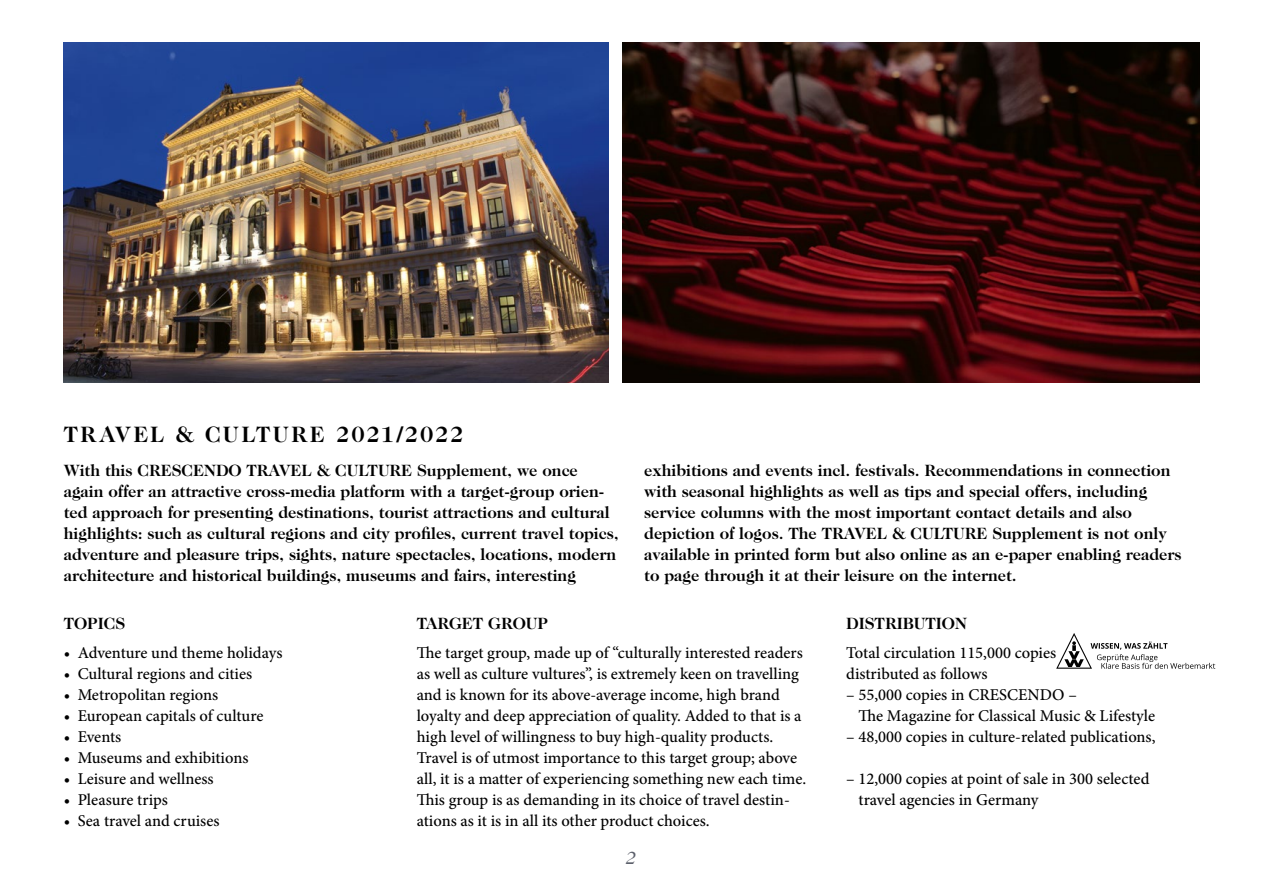
<style>
.page{position:relative;width:1263px;height:893px;background:#fff}
.page>*{position:absolute;margin:0;border:0;box-sizing:border-box;transform-origin:0 0}
.t1{font:700 22.5px "Caslon 224 Std";letter-spacing:.085em;color:#000}
.t2{font:italic 18px "Caslon 224 Std";color:#5c606b}
.t3{font:500 16.5px/21px "Minion Pro";color:#000}
.t4{font:700 16.5px/21px "Caslon 224 Std";color:#000}
</style>
<div class="page">
<svg style="left:1056px;top:633px;width:159px;height:36px"></svg>
<img style="left:64px;top:43px;width:544px;height:340px">
<img style="left:623px;top:43px;width:576px;height:340px">
<h1 class="t1" style="left:64px;top:421px;width:401px">TRAVEL &amp; CULTURE 2021/2022</h1>
<p class="t4" style="left:64px;top:459px;width:556px">With this CRESCENDO TRAVEL &amp; CULTURE Supplement, we once again offer an attractive cross-media platform with a target-group orien&shy;ted approach for presenting destinations, tourist attractions and cultural highlights: such as cultural regions and city profiles, current travel topics, adventure and pleasure trips, sights, nature spectacles, locations, modern architecture and historical buildings, museums and fairs, interesting</p>
<p class="t4" style="left:644px;top:459px;width:539px">exhibitions and events incl. festivals. Recommendations in connection with seasonal highlights as well as tips and special offers, including service columns with the most important contact details and also depiction of logos. The TRAVEL &amp; CULTURE Supplement is not only available in printed form but also online as an e-paper enabling readers to page through it at their leisure on the internet.</p>
<p class="t4" style="left:417px;top:612px;width:133px">TARGET GROUP</p>
<p class="t3" style="left:417px;top:642px;width:391px">The target group, made up of “culturally interested readers as well as culture vultures”, is extremely keen on travelling and is known for its above-average income, high brand loyalty and deep appreciation of quality. Added to that is a high level of willingness to buy high-quality products.<br>Travel is of utmost importance to this target group; above all, it is a matter of experiencing something new each time.<br>This group is as demanding in its choice of travel destin&shy;ations as it is in all its other product choices.</p>
<p class="t4" style="left:64px;top:612px;width:63px">TOPICS</p>
<p class="t3" style="left:64px;top:642px;width:220px">• Adventure und theme holidays</p>
<p class="t3" style="left:64px;top:663px;width:190px">• Cultural regions and cities</p>
<p class="t3" style="left:64px;top:684px;width:156px">• Metropolitan regions</p>
<p class="t3" style="left:64px;top:705px;width:201px">• European capitals of culture</p>
<p class="t3" style="left:64px;top:726px;width:59px">• Events</p>
<p class="t3" style="left:64px;top:747px;width:186px">• Museums and exhibitions</p>
<p class="t3" style="left:64px;top:768px;width:151px">• Leisure and wellness</p>
<p class="t3" style="left:64px;top:789px;width:106px">• Pleasure trips</p>
<p class="t3" style="left:64px;top:810px;width:157px">• Sea travel and cruises</p>
<p class="t4" style="left:846px;top:612px;width:122px">DISTRIBUTION</p>
<p class="t3" style="left:846px;top:642px;width:211px">Total circulation 115,000 copies distributed as follows</p>
<p class="t3" style="left:858px;top:684px;width:298px;text-indent:-12px">– 55,000 copies in CRESCENDO –<br>The Magazine for Classical Music &amp; Lifestyle</p>
<p class="t3" style="left:846px;top:726px;width:311px">– 48,000 copies in culture-related publications,</p>
<p class="t3" style="left:858px;top:768px;width:292px;text-indent:-12px">– 12,000 copies at point of sale in 300 selected travel agencies in Germany</p>
<p class="t2" style="left:626px;top:847px;width:12px">2</p>
</div>
